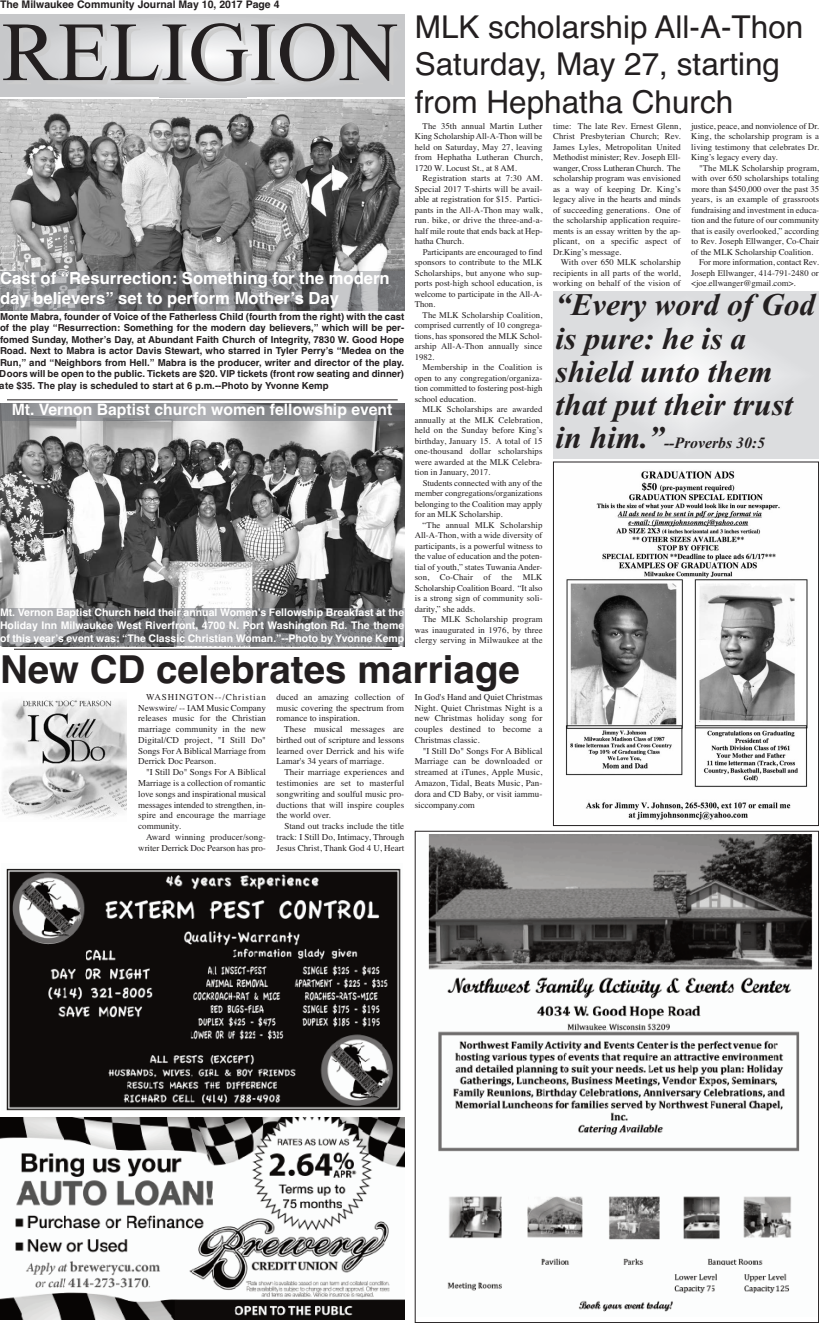
<style>
.page{position:relative;width:819px;height:1323px;background:#fff}
.page>*{position:absolute;margin:0;border:0;box-sizing:border-box;transform-origin:0 0}
.t1{font:84px "Times New Roman";color:#231f20}
.t2{font:700 38.5px "Helvetica";color:#231f20}
.t3{font:31.5px/37.8px "Helvetica";color:#231f20}
.t4{font:italic 700 31.5px/33.2px "Times New Roman";color:#231f20}
.t5{font:700 16.62px/19.9px "Helvetica";color:#fff}
.t6{font:700 15.75px "Helvetica";color:#fff}
.t7{font:italic 700 15.75px "Times New Roman";color:#231f20}
.t8{font:700 10.5px/12.6px "Helvetica";color:#fff;text-align:justify}
.t9{font:700 10.5px "Helvetica";color:#231f20}
.t10{font:700 9.62px/11.5px "Helvetica";color:#231f20;text-align:justify}
.t11{font:9.01px/10.8px "Times";color:#231f20;text-align:justify}
.t12{font:8.75px/10.5px "Times";color:#231f20;text-align:justify}
.s1{font-size:31.5px}
</style>
<div class="page">
<svg style="left:0;top:15px;width:404px;height:82px;background:#d4d5d7"></svg>
<img style="left:1px;top:1117px;width:403px;height:202px">
<img style="left:1px;top:99px;width:403px;height:173px">
<img style="left:6px;top:868px;width:395px;height:242px">
<hr style="left:7px;top:399px;width:391px;height:1px;background:#231f20">
<img style="left:1px;top:272px;width:403px;height:39px">
<img style="left:0;top:420px;width:404px;height:189px">
<img style="left:428px;top:835px;width:385px;height:477px">
<img style="left:0;top:609px;width:404px;height:37px">
<hr style="left:0;top:403px;width:404px;height:1px;background:#b6b7bb">
<img style="left:0;top:404px;width:404px;height:16px">
<hr style="left:14px;top:649px;width:378px;height:1px;background:#231f20">
<img style="left:2px;top:699px;width:125px;height:120px">
<img style="left:565px;top:471px;width:243px;height:349px">
<div style="left:553px;top:462px;width:266px;height:364px;border:1px solid #231f20"></div>
<p class="t9" style="left:0;top:-4px;width:281px">The Milwaukee Community Journal May 10, 2017 Page 4</p>
<h1 class="t1" style="left:2px;top:-4px;width:398px">RELIGION</h1>
<h3 class="t5" style="left:0;top:269px;width:391px">Cast of “Resurrection: Something for the modern day believers” set to perform Mother’s Day</h3>
<p class="t10" style="left:0;top:311px;width:406px">Monte Mabra, founder of Voice of the Fatherless Child (fourth from the right) with the cast of the play “Resurrection: Something for the modern day believers,” which will be per&shy;fomed Sunday, Mother’s Day, at Abundant Faith Church of Integrity, 7830 W. Good Hope Road. Next to Mabra is actor Davis Stewart, who starred in Tyler Perry’s “Medea on the Run,” and “Neighbors from Hell.” Mabra is the producer, writer and director of the play.<br>Doors will be open to the public. Tickets are $20. VIP tickets (front row seating and dinner) ate $35. The play is scheduled to start at 6 p.m.--Photo by Yvonne Kemp</p>
<h3 class="t6" style="left:12px;top:397px;width:382px">Mt. Vernon Baptist church women fellowship event</h3>
<p class="t8" style="left:0;top:607px;width:406px">Mt. Vernon Baptist Church held their annual Women’s Fellowship Breakfast at the Holiday Inn Milwaukee West Riverfront, 4700 N. Port Washington Rd. The theme of this year’s event was: “The Classic Christian Woman.”--Photo by Yvonne Kemp</p>
<h3 class="t3" style="left:415px;top:9px;width:390px">MLK scholarship All-A-Thon<br>Saturday, May 27, starting from Hephatha Church</h3>
<p class="t12" style="left:415px;top:120px;width:129px;text-indent:8px">The 35th annual Martin Luther King Scholarship All-A-Thon will be held on Saturday, May 27, leaving from Hephatha Lutheran Church, 1720 W. Locust St., at 8 AM.</p>
<p class="t12" style="left:415px;top:172px;width:129px;text-indent:8px">Registration starts at 7:30 AM.<br>Special 2017 T-shirts will be avail&shy;able at registration for $15. Partici&shy;pants in the All-A-Thon may walk, run. bike, or drive the three-and-a&shy;half mile route that ends back at Hep&shy;hatha Church.</p>
<p class="t12" style="left:415px;top:246px;width:129px;text-indent:8px">Participants are encouraged to find sponsors to contribute to the MLK Scholarships, but anyone who sup&shy;ports post-high school education, is welcome to participate in the All-A-Thon.</p>
<p class="t12" style="left:415px;top:309px;width:129px;text-indent:8px">The MLK Scholarship Coalition, comprised currently of 10 congrega&shy;tions, has sponsored the MLK Schol&shy;arship All-A-Thon annually since 1982.</p>
<p class="t12" style="left:415px;top:361px;width:129px;text-indent:8px">Membership in the Coalition is open to any congregation/organiza&shy;tion committed to fostering post-high school education.</p>
<p class="t12" style="left:415px;top:403px;width:129px;text-indent:8px">MLK Scholarships are awarded annually at the MLK Celebration, held on the Sunday before King’s birthday, January 15. A total of 15 one-thousand dollar scholarships were awarded at the MLK Celebra&shy;tion in January, 2017.</p>
<p class="t12" style="left:415px;top:477px;width:129px;text-indent:8px">Students connected with any of the member congregations/organizations belonging to the Coalition may apply for an MLK Scholarship.</p>
<p class="t12" style="left:415px;top:519px;width:129px;text-indent:8px">“The annual MLK Scholarship All-A-Thon, with a wide diversity of participants, is a powerful witness to the value of education and the poten&shy;tial of youth,” states Tuwania Ander&shy;son, Co-Chair of the MLK Scholarship Coalition Board. “It also is a strong sign of community soli&shy;darity,” she adds.</p>
<p class="t12" style="left:415px;top:613px;width:129px;text-indent:8px">The MLK Scholarship program was inaugurated in 1976, by three clergy serving in Milwaukee at the</p>
<p class="t12" style="left:553px;top:120px;width:129px">time: The late Rev. Ernest Glenn, Christ Presbyterian Church; Rev.<br>James Lyles, Metropolitan United Methodist minister; Rev. Joseph Ell&shy;wanger, Cross Lutheran Church. The scholarship program was envisioned as a way of keeping Dr. King’s legacy alive in the hearts and minds of succeeding generations. One of the scholarship application require&shy;ments is an essay written by the ap&shy;plicant, on a specific aspect of Dr.King’s message.</p>
<p class="t12" style="left:553px;top:256px;width:129px;text-indent:8px">With over 650 MLK scholarship recipients in all parts of the world, working on behalf of the vision of</p>
<p class="t12" style="left:691px;top:120px;width:129px">justice, peace, and nonviolence of Dr.<br>King, the scholarship program is a living testimony that celebrates Dr.<br>King’s legacy every day.</p>
<p class="t12" style="left:699px;top:162px;width:121px">"The MLK Scholarship program,</p>
<p class="t12" style="left:691px;top:172px;width:129px">with over 650 scholarships totaling</p>
<p class="t12" style="left:691px;top:183px;width:129px">more than $450,000 over the past 35</p>
<p class="t12" style="left:691px;top:193px;width:129px">years, is an example of grassroots</p>
<p class="t12" style="left:691px;top:204px;width:129px">fundraising and investment in educa-</p>
<p class="t12" style="left:691px;top:214px;width:129px">tion and the future of our community</p>
<p class="t12" style="left:691px;top:225px;width:129px">that is easily overlooked,” according</p>
<p class="t12" style="left:691px;top:235px;width:129px">to Rev. Joseph Ellwanger, Co-Chair</p>
<p class="t12" style="left:691px;top:246px;width:124px">of the MLK Scholarship Coalition.</p>
<p class="t12" style="left:699px;top:256px;width:121px">For more information, contact Rev.</p>
<p class="t12" style="left:691px;top:267px;width:129px">Joseph Ellwanger, 414-791-2480 or</p>
<p class="t12" style="left:691px;top:277px;width:106px">&lt;joe.ellwanger@gmail.com&gt;.</p>
<h3 class="t4" style="left:556px;top:287px;width:261px">“Every word of God is pure: he is a shield unto them that put their trust</h3>
<h3 class="t7" style="left:556px;top:432px;width:211px"><span class="s1">in him.”</span>--Proverbs 30:5</h3>
<h2 class="t2" style="left:0;top:638px;width:521px">New CD celebrates marriage</h2>
<p class="t11" style="left:138px;top:691px;width:129px;text-indent:8px">WASHINGTON--/Christian Newswire/ -- IAM Music Company releases music for the Christian marriage community in the new Digital/CD project, "I Still Do" Songs For A Biblical Marriage from Derrick Doc Pearson.</p>
<p class="t11" style="left:138px;top:766px;width:129px;text-indent:8px">"I Still Do" Songs For A Biblical Marriage is a collection of romantic love songs and inspirational musical messages intended to strengthen, in&shy;spire and encourage the marriage community.</p>
<p class="t11" style="left:138px;top:831px;width:129px;text-align:right">Award winning producer/song&shy;writer Derrick Doc Pearson has pro-</p>
<p class="t11" style="left:276px;top:691px;width:129px">duced an amazing collection of music covering the spectrum from romance to inspiration.</p>
<p class="t11" style="left:276px;top:723px;width:129px;text-indent:8px">These musical messages are birthed out of scripture and lessons learned over Derrick and his wife Lamar's 34 years of marriage.</p>
<p class="t11" style="left:276px;top:766px;width:129px;text-indent:8px">Their marriage experiences and testimonies are set to masterful songwriting and soulful music pro&shy;ductions that will inspire couples the world over.</p>
<p class="t11" style="left:277px;top:820px;width:129px;text-indent:8px">Stand out tracks include the title track: I Still Do, Intimacy, Through Jesus Christ, Thank God 4 U, Heart</p>
<p class="t11" style="left:415px;top:691px;width:129px">In God's Hand and Quiet Christmas Night. Quiet Christmas Night is a new Christmas holiday song for couples destined to become a Christmas classic.</p>
<p class="t11" style="left:415px;top:744px;width:129px;text-indent:8px">"I Still Do" Songs For A Biblical Marriage can be downloaded or streamed at iTunes, Apple Music, Amazon, Tidal, Beats Music, Pan&shy;dora and CD Baby, or visit iammu&shy;siccompany.com</p>
</div>
